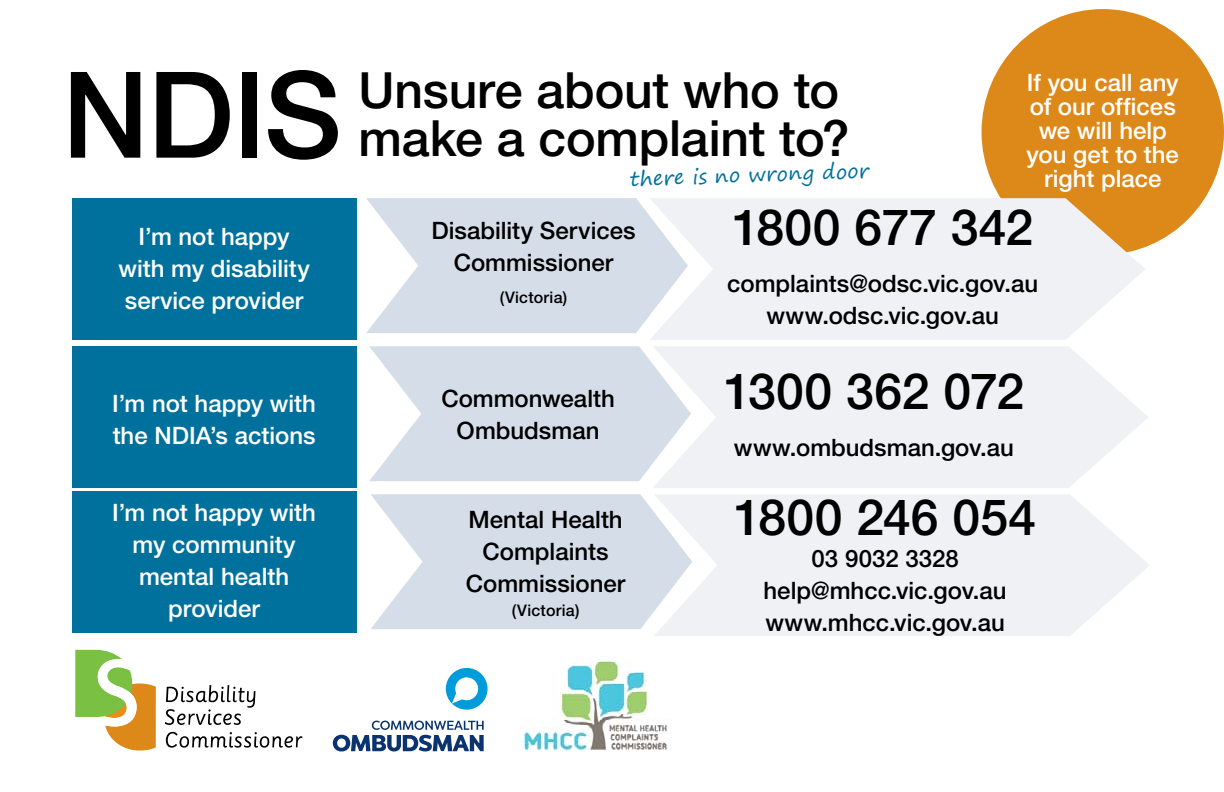
<style>
.page{position:relative;width:1224px;height:792px;background:#fff}
.page>*{position:absolute;margin:0;border:0;box-sizing:border-box;transform-origin:0 0}
.t1{font:500 120px "Helvetica Neue LT Std";color:#000}
.t2{font:500 50px "Helvetica Neue LT Std";letter-spacing:-.005em;color:#000}
.t3{font:500 24px/32px "Helvetica Neue LT Std";color:#000;text-align:center}
.t4{font:500 24px/32px "Helvetica Neue LT Std";color:#fff;text-align:center}
.t5{font:20.2px "Segoe Print";color:#00719c}
.t6{font:500 16px "Helvetica Neue LT Std";letter-spacing:.015em;color:#000}
</style>
<div class="page">
<svg style="left:369px;top:346px;width:284px;height:135px;background:#d9e1ea"></svg>
<svg style="left:653px;top:346px;width:495px;height:142px;fill:#eff1f5"></svg>
<div style="left:982px;top:9px;width:242px;height:246px;background:#dd8919;border-radius:50%"></div>
<div style="left:72px;top:198px;width:284px;height:142px;background:#00719c"></div>
<div style="left:72px;top:346px;width:284px;height:142px;background:#00719c"></div>
<div style="left:72px;top:491px;width:284px;height:142px;background:#00719c"></div>
<svg style="left:366px;top:198px;width:283px;height:135px;background:#d9e1ea"></svg>
<svg style="left:370px;top:494px;width:284px;height:135px;background:#d9e1ea"></svg>
<svg style="left:649px;top:198px;width:497px;height:142px;fill:#eff1f5"></svg>
<svg style="left:654px;top:494px;width:495px;height:142px;fill:#eff1f5"></svg>
<svg style="left:75px;top:650px;width:81px;height:101px"></svg>
<svg style="left:165px;top:685px;width:90px;height:40px"></svg>
<svg style="left:166px;top:732px;width:136px;height:16px"></svg>
<img style="left:523px;top:659px;width:148px;height:92px">
<svg style="left:333px;top:721px;width:151px;height:30px"></svg>
<svg style="left:446px;top:668px;width:42px;height:42px"></svg>
<h1 class="t1" style="left:62px;top:43px;width:281px">NDIS</h1>
<p class="t4" style="left:118px;top:220px;width:193px">I’m not happy with my disability service provider</p>
<p class="t4" style="left:112px;top:387px;width:205px;text-align:left">I’m not happy with the NDIA’s actions</p>
<p class="t4" style="left:112px;top:496px;width:205px">I’m not happy with my community mental health provider</p>
<h2 class="t2" style="left:359px;top:60px;width:482px">Unsure about who to</h2>
<h2 class="t2" style="left:359px;top:108px;width:493px">make a complaint to?</h2>
<p class="t5" style="left:629px;top:161px;width:241px;rotate:-2deg">there is no wrong door</p>
<p class="t4" style="left:1027px;top:71px;width:154px;line-height:24px">If you call any of our offices we will help you get to the right place</p>
<p class="t3" style="left:431px;top:215px;width:206px">Disability Services<br>Commissioner</p>
<p class="t6" style="left:500px;top:288px;width:69px">(Victoria)</p>
<p class="t3" style="left:441px;top:382px;width:175px">Commonwealth<br>Ombudsman</p>
<p class="t3" style="left:466px;top:503px;width:161px">Mental Health<br>Complaints<br>Commissioner</p>
<p class="t6" style="left:512px;top:601px;width:69px">(Victoria)</p>
<h2 class="t2" style="left:732px;top:197px;width:303px">1800 677 342</h2>
<p class="t3" style="left:727px;top:268px;width:313px">complaints@odsc.vic.gov.au www.odsc.vic.gov.au</p>
<h2 class="t2" style="left:724px;top:361px;width:302px">1300 362 072</h2>
<p class="t3" style="left:734px;top:431px;width:282px">www.ombudsman.gov.au</p>
<h2 class="t2" style="left:734px;top:487px;width:304px">1800 246 054</h2>
<p class="t3" style="left:764px;top:542px;width:245px">03 9032 3328 help@mhcc.vic.gov.au www.mhcc.vic.gov.au</p>
</div>
